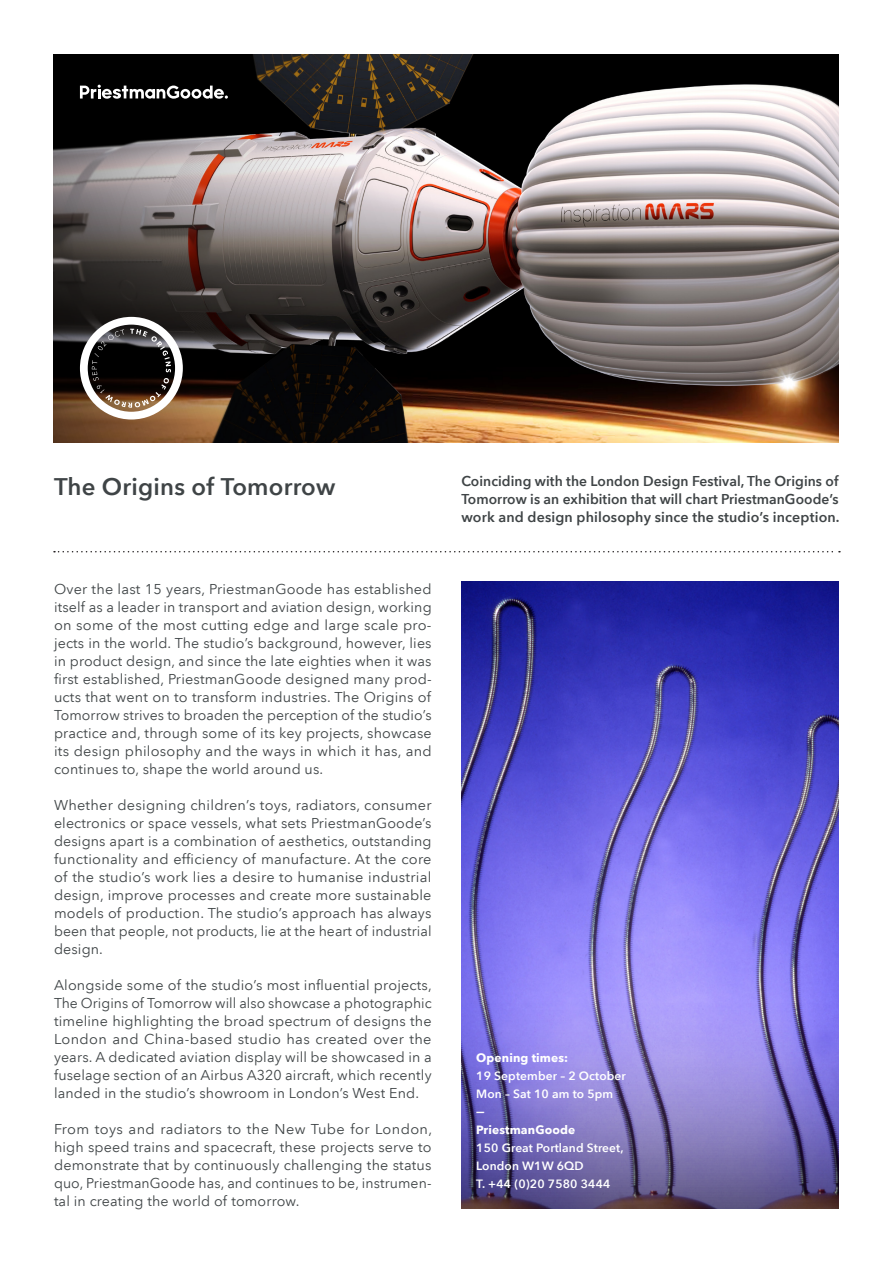
<style>
.page{position:relative;width:893px;height:1263px;background:#fff}
.page>*{position:absolute;margin:0;border:0;box-sizing:border-box;transform-origin:0 0}
.t1{font:600 24px "Avenir Next LT Pro";letter-spacing:.01em;color:#3f4446}
.t2{font:14.25px/18px "Avenir Next LT Pro";letter-spacing:.01em;color:#3f4446;text-align:justify}
.t3{font:600 14.25px/18px "Avenir Next LT Pro";letter-spacing:.01em;color:#3f4446;text-align:justify}
.t4{font:600 14.25px "Avenir Next LT Pro";color:#fff}
.t5{font:600 12px "Avenir Next LT Pro";letter-spacing:.01em;color:#fff}
.t6{font:700 12px "Avenir Next LT Pro";letter-spacing:.01em;color:#fff}
</style>
<div class="page">
<svg style="left:54px;top:551px;width:786px;height:1px"></svg>
<img style="left:461px;top:582px;width:378px;height:627px">
<img style="left:53px;top:54px;width:786px;height:388px">
<svg style="left:80px;top:317px;width:103px;height:102px"></svg>
<svg style="left:80px;top:85px;width:148px;height:14px"></svg>
<p class="t1" style="left:54px;top:472px;width:283px">The Origins of Tomorrow</p>
<p class="t3" style="left:461px;top:472px;width:380px">Coinciding with the London Design Festival, The Origins of Tomorrow is an exhibition that will chart PriestmanGoode’s work and design philosophy since the studio’s inception.</p>
<p class="t2" style="left:54px;top:580px;width:379px">Over the last 15 years, PriestmanGoode has established itself as a leader in transport and aviation design, working on some of the most cutting edge and large scale pro&shy;jects in the world. The studio’s background, however, lies in product design, and since the late eighties when it was first established, PriestmanGoode designed many prod&shy;ucts that went on to transform industries. The Origins of Tomorrow strives to broaden the perception of the studio’s practice and, through some of its key projects, showcase its design philosophy and the ways in which it has, and continues to, shape the world around us.</p>
<p class="t2" style="left:54px;top:796px;width:379px">Whether designing children’s toys, radiators, consumer electronics or space vessels, what sets PriestmanGoode’s designs apart is a combination of aesthetics, outstanding functionality and efficiency of manufacture. At the core of the studio’s work lies a desire to humanise industrial design, improve processes and create more sustainable models of production. The studio’s approach has always been that people, not products, lie at the heart of industrial design.</p>
<p class="t2" style="left:54px;top:976px;width:379px">Alongside some of the studio’s most influential projects, The Origins of Tomorrow will also showcase a photographic timeline highlighting the broad spectrum of designs the London and China-based studio has created over the years. A dedicated aviation display will be showcased in a fuselage section of an Airbus A320 aircraft, which recently landed in the studio’s showroom in London’s West End.</p>
<p class="t2" style="left:54px;top:1120px;width:380px">From toys and radiators to the New Tube for London, high speed trains and spacecraft, these projects serve to demonstrate that by continuously challenging the status quo, PriestmanGoode has, and continues to be, instrumen&shy;tal in creating the world of tomorrow.</p>
<p class="t6" style="left:476px;top:1050px;width:93px">Opening times:</p>
<p class="t5" style="left:476px;top:1069px;width:151px">19 September – 2 October</p>
<p class="t5" style="left:476px;top:1087px;width:139px">Mon – Sat 10 am to 5pm</p>
<p class="t4" style="left:476px;top:1102px;width:10px">—</p>
<p class="t6" style="left:476px;top:1122px;width:101px">PriestmanGoode</p>
<p class="t5" style="left:476px;top:1141px;width:149px">150 Great Portland Street,</p>
<p class="t5" style="left:476px;top:1159px;width:109px">London W1W 6QD</p>
<p class="t5" style="left:476px;top:1177px;width:136px">T. +44 (0)20 7580 3444</p>
</div>
